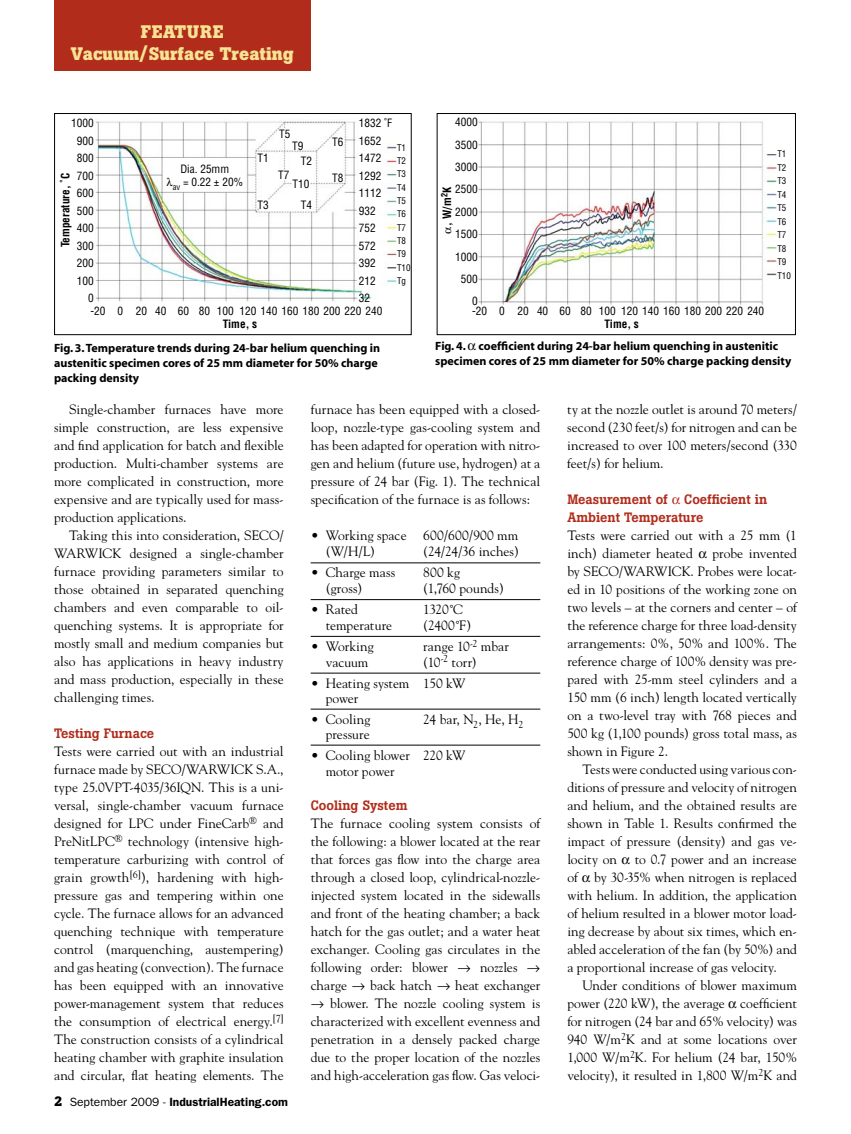
<style>
.page{position:relative;width:851px;height:1134px;background:#fff}
.page>*{position:absolute;margin:0;border:0;box-sizing:border-box;transform-origin:0 0}
.t1{font:700 18px/21.6px "Boton";letter-spacing:.01em;color:#f6e394;text-align:center}
.t2{font:13.5px/18px "Goudy";color:#000;text-align:justify}
.t3{font:500 13.5px/18px "Boton";color:#b12c1b}
.t4{font:700 12px/15px "Myriad";color:#000}
.t5{font:600 12px "Franklin Gothic";color:#000}
.t6{font:condensed 11.25px/17.4px "Helvetica";color:#000;text-align:right}
.t7{font:700 condensed 11.25px "Helvetica";color:#000}
.t8{font:condensed 9px/13.4px "Helvetica";color:#000}
.s1{font-family:"Boton";font-weight:700;font-size:13.5px}
.s2{font-weight:400}
</style>
<div class="page">
<div style="left:54px;top:0;width:256px;height:71px;background:#b12c1b"></div>
<hr style="left:310px;top:562px;width:230px;height:1px;background:#000">
<hr style="left:310px;top:599px;width:230px;height:1px;background:#000">
<hr style="left:310px;top:636px;width:230px;height:1px;background:#000">
<hr style="left:310px;top:673px;width:230px;height:1px;background:#000">
<hr style="left:310px;top:709px;width:230px;height:1px;background:#000">
<hr style="left:310px;top:745px;width:230px;height:1px;background:#000">
<img style="left:95px;top:121px;width:305px;height:181px">
<div style="left:54px;top:113px;width:357px;height:222px;border:1px solid #000"></div>
<img style="left:478px;top:121px;width:299px;height:184px">
<div style="left:436px;top:113px;width:359px;height:222px;border:1px solid #000"></div>
<div style="left:292px;top:178px;width:18px;height:12px;background:#fff"></div>
<div style="left:332px;top:173px;width:11px;height:9px;background:#fff"></div>
<div style="left:332px;top:137px;width:11px;height:9px;background:#fff"></div>
<div style="left:292px;top:141px;width:11px;height:9px;background:#fff"></div>
<div style="left:279px;top:129px;width:11px;height:9px;background:#fff"></div>
<div style="left:278px;top:171px;width:11px;height:8px;background:#fff"></div>
<svg style="left:167px;top:177px;width:6px;height:9px"></svg>
<h1 class="t1" style="left:71px;top:23px;width:224px">FEATURE<br>Vacuum/Surface Treating</h1>
<p class="t6" style="left:71px;top:116px;width:24px">1000<br>900<br>800<br>700<br>600<br>500<br>400<br>300<br>200<br>100<br>0</p>
<p class="t6" style="left:359px;top:116px;width:35px;text-align:left">1832 ˚F<br>1652<br>1472<br>1292<br>1112<br>932<br>752<br>572<br>392<br>212<br>32</p>
<p class="t6" style="left:279px;top:126px;width:13px">T5</p>
<p class="t6" style="left:278px;top:168px;width:13px">T7</p>
<p class="t6" style="left:332px;top:134px;width:13px">T6</p>
<p class="t6" style="left:292px;top:138px;width:13px">T9</p>
<p class="t8" style="left:397px;top:141px;width:15px">T1<br>T2<br>T3<br>T4<br>T5<br>T6<br>T7<br>T8<br>T9<br>T10<br>Tg</p>
<p class="t6" style="left:257px;top:150px;width:13px">T1</p>
<p class="t6" style="left:257px;top:197px;width:13px">T3</p>
<p class="t6" style="left:301px;top:197px;width:13px">T4</p>
<p class="t6" style="left:292px;top:150px;width:21px;line-height:23.2px">T2<br>T10</p>
<p class="t6" style="left:173px;top:164px;width:72px;line-height:12.8px;text-align:center">Dia. 25mm<br><sub>av</sub> = 0.22 ± 20%</p>
<p class="t6" style="left:332px;top:170px;width:13px">T8</p>
<p class="t7" style="left:61px;top:247px;width:76px;rotate:-90deg">Temperature, ˚C</p>
<p class="t6" style="left:90px;top:303px;width:293px">-20 0 20 40 60 80 100 120 140 160 180 200 220 240</p>
<p class="t7" style="left:223px;top:319px;width:36px">Time, s</p>
<p class="t6" style="left:455px;top:112px;width:24px;line-height:22.4px">4000<br>3500<br>3000<br>2500<br>2000<br>1500<br>1000<br>500<br>0</p>
<p class="t7" style="left:443px;top:226px;width:41px;rotate:-90deg">, W/m<sup>2</sup>K</p>
<p class="t6" style="left:472px;top:303px;width:293px">-20 0 20 40 60 80 100 120 140 160 180 200 220 240</p>
<p class="t7" style="left:604px;top:319px;width:36px">Time, s</p>
<p class="t8" style="left:777px;top:148px;width:15px">T1<br>T2<br>T3<br>T4<br>T5<br>T6<br>T7<br>T8<br>T9<br>T10</p>
<p class="t4" style="left:54px;top:341px;width:327px">Fig. 3. Temperature trends during 24-bar helium quenching in austenitic specimen cores of 25 mm diameter for 50% charge packing density</p>
<p class="t4" style="left:435px;top:340px;width:357px">Fig. 4. coefficient during 24-bar helium quenching in austenitic specimen cores of 25 mm diameter for 50% charge packing density</p>
<p class="t2" style="left:54px;top:401px;width:231px;text-indent:15px">Single-chamber furnaces have more simple construction, are less expensive and find application for batch and flexible production. Multi-chamber systems are more complicated in construction, more expensive and are typically used for mass&shy;production applications.</p>
<p class="t2" style="left:54px;top:527px;width:231px;text-indent:15px">Taking this into consideration, SECO/ WARWICK designed a single-chamber furnace providing parameters similar to those obtained in separated quenching chambers and even comparable to oil&shy;quenching systems. It is appropriate for mostly small and medium companies but also has applications in heavy industry and mass production, especially in these challenging times.</p>
<p class="t3" style="left:54px;top:726px;width:102px">Testing Furnace</p>
<p class="t2" style="left:54px;top:743px;width:231px">Tests were carried out with an industrial furnace made by SECO/WARWICK S.A., type 25.0VPT-4035/36IQN. This is a uni&shy;versal, single-chamber vacuum furnace designed for LPC under FineCarb<sup>®</sup> and PreNitLPC<sup>®</sup> technology (intensive high&shy;temperature carburizing with control of grain growth<sup>[6]</sup>), hardening with high&shy;pressure gas and tempering within one cycle. The furnace allows for an advanced quenching technique with temperature control (marquenching, austempering) and gas heating (convection). The furnace has been equipped with an innovative power-management system that reduces the consumption of electrical energy.<sup>[7] </sup>The construction consists of a cylindrical heating chamber with graphite insulation and circular, flat heating elements. The</p>
<p class="t5" style="left:54px;top:1098px;width:235px"><span class="s1">2</span> <span class="s2">September 2009 -</span> IndustrialHeating.com</p>
<p class="t2" style="left:310px;top:401px;width:231px">furnace has been equipped with a closed&shy;loop, nozzle-type gas-cooling system and has been adapted for operation with nitro&shy;gen and helium (future use, hydrogen) at a pressure of 24 bar (Fig. 1). The technical specification of the furnace is as follows:</p>
<p class="t2" style="left:325px;top:528px;width:194px;line-height:16.5px;text-indent:-15px">• Working space 600/600/900 mm (W/H/L)</p>
<p class="t2" style="left:423px;top:544px;width:97px">(24/24/36 inches)</p>
<p class="t2" style="left:310px;top:565px;width:86px">• Charge mass</p>
<p class="t2" style="left:423px;top:565px;width:38px">800 kg</p>
<p class="t2" style="left:325px;top:581px;width:38px">(gross)</p>
<p class="t2" style="left:423px;top:581px;width:82px">(1,760 pounds)</p>
<p class="t2" style="left:310px;top:602px;width:49px">• Rated</p>
<p class="t2" style="left:423px;top:602px;width:41px">1320˚C</p>
<p class="t2" style="left:325px;top:617px;width:68px">temperature</p>
<p class="t2" style="left:423px;top:617px;width:49px">(2400˚F)</p>
<p class="t2" style="left:310px;top:638px;width:65px">• Working</p>
<p class="t2" style="left:423px;top:638px;width:87px">range 10<sup>-2</sup> mbar</p>
<p class="t2" style="left:325px;top:654px;width:44px">vacuum</p>
<p class="t2" style="left:423px;top:654px;width:55px">(10<sup>-2</sup> torr)</p>
<p class="t2" style="left:326px;top:677px;width:141px;line-height:15px;text-indent:-15px">• Heating system 150 kW power</p>
<p class="t2" style="left:311px;top:711px;width:61px">• Cooling</p>
<p class="t2" style="left:423px;top:711px;width:102px">24 bar, N<sub>2</sub>, He, H<sub>2</sub></p>
<p class="t2" style="left:325px;top:726px;width:46px">pressure</p>
<p class="t2" style="left:325px;top:748px;width:141px;line-height:15.8px;text-indent:-15px">• Cooling blower 220 kW motor power</p>
<p class="t3" style="left:310px;top:798px;width:98px">Cooling System</p>
<p class="t2" style="left:310px;top:815px;width:231px">The furnace cooling system consists of the following: a blower located at the rear that forces gas flow into the charge area through a closed loop, cylindrical-nozzle&shy;injected system located in the sidewalls and front of the heating chamber; a back hatch for the gas outlet; and a water heat exchanger. Cooling gas circulates in the following order: blower → nozzles → charge → back hatch → heat exchanger</p>
<p class="t2" style="left:310px;top:995px;width:231px">→ blower. The nozzle cooling system is characterized with excellent evenness and penetration in a densely packed charge due to the proper location of the nozzles and high-acceleration gas flow. Gas veloci-</p>
<p class="t2" style="left:567px;top:401px;width:231px">ty at the nozzle outlet is around 70 meters/ second (230 feet/s) for nitrogen and can be increased to over 100 meters/second (330 feet/s) for helium.</p>
<p class="t3" style="left:567px;top:492px;width:201px">Measurement of Coefficient in<br>Ambient Temperature</p>
<p class="t2" style="left:567px;top:527px;width:231px">Tests were carried out with a 25 mm (1 inch) diameter heated</p>
<p class="t2" style="left:567px;top:545px;width:231px;text-indent:145px">probe invented by SECO/WARWICK. Probes were locat&shy;ed in 10 positions of the working zone on two levels – at the corners and center – of the reference charge for three load-density arrangements: 0%, 50% and 100%. The reference charge of 100% density was pre&shy;pared with 25-mm steel cylinders and a 150 mm (6 inch) length located vertically on a two-level tray with 768 pieces and 500 kg (1,100 pounds) gross total mass, as shown in Figure 2.</p>
<p class="t2" style="left:567px;top:761px;width:231px;text-indent:15px">Tests were conducted using various con&shy;ditions of pressure and velocity of nitrogen and helium, and the obtained results are shown in Table 1. Results confirmed the impact of pressure (density) and gas ve&shy;locity on</p>
<p class="t2" style="left:567px;top:851px;width:231px;text-indent:67px">to 0.7 power and an increase of by 30-35% when nitrogen is replaced with helium. In addition, the application of helium resulted in a blower motor load&shy;ing decrease by about six times, which en&shy;abled acceleration of the fan (by 50%) and a proportional increase of gas velocity.</p>
<p class="t2" style="left:567px;top:977px;width:231px;text-indent:15px">Under conditions of blower maximum power (220 kW), the average coefficient for nitrogen (24 bar and 65% velocity) was 940 W/m<sup>2</sup>K and at some locations over 1,000 W/m<sup>2</sup>K. For helium (24 bar, 150% velocity), it resulted in 1,800 W/m<sup>2</sup>K and</p>
</div>
